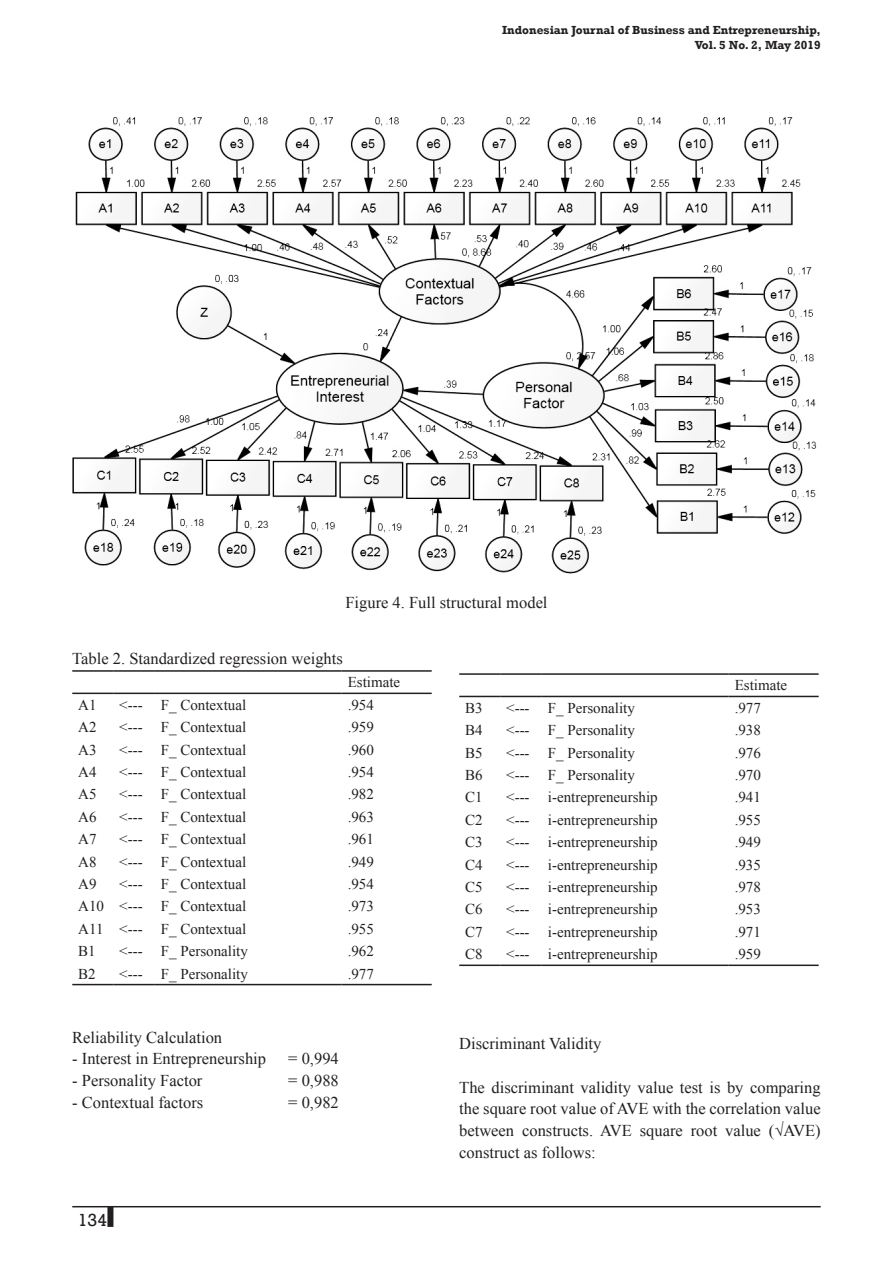
<style>
.page{position:relative;width:893px;height:1263px;background:#fff}
.page>*{position:absolute;margin:0;border:0;box-sizing:border-box;transform-origin:0 0}
.t1{font:18px "Rockwell";color:#231f20}
.t2{font:16.5px/21.8px "Times New Roman";color:#231f20;text-align:justify}
.t3{font:15px "Times New Roman";color:#231f20}
.t4{font:700 12px/15px "Rockwell";color:#231f20;text-align:right}
</style>
<div class="page">
<hr style="left:72px;top:1206px;width:749px;height:1px;background:#231f20">
<div style="left:107px;top:1207px;width:6px;height:20px;background:#231f20"></div>
<img style="left:72px;top:117px;width:745px;height:457px">
<hr style="left:72px;top:670px;width:41px;height:2px;background:#231f20">
<hr style="left:113px;top:670px;width:42px;height:2px;background:#231f20">
<hr style="left:155px;top:670px;width:187px;height:2px;background:#231f20">
<hr style="left:342px;top:670px;width:90px;height:2px;background:#231f20">
<hr style="left:72px;top:693px;width:41px;height:1px;background:#231f20">
<hr style="left:113px;top:693px;width:42px;height:1px;background:#231f20">
<hr style="left:155px;top:693px;width:187px;height:1px;background:#231f20">
<hr style="left:342px;top:693px;width:90px;height:1px;background:#231f20">
<hr style="left:72px;top:984px;width:41px;height:1px;background:#231f20">
<hr style="left:113px;top:984px;width:42px;height:1px;background:#231f20">
<hr style="left:155px;top:984px;width:187px;height:1px;background:#231f20">
<hr style="left:342px;top:984px;width:90px;height:1px;background:#231f20">
<hr style="left:459px;top:673px;width:41px;height:2px;background:#231f20">
<hr style="left:500px;top:673px;width:42px;height:2px;background:#231f20">
<hr style="left:542px;top:673px;width:187px;height:2px;background:#231f20">
<hr style="left:729px;top:673px;width:90px;height:2px;background:#231f20">
<hr style="left:459px;top:696px;width:41px;height:1px;background:#231f20">
<hr style="left:500px;top:696px;width:42px;height:1px;background:#231f20">
<hr style="left:542px;top:696px;width:187px;height:1px;background:#231f20">
<hr style="left:729px;top:696px;width:90px;height:1px;background:#231f20">
<hr style="left:459px;top:964px;width:41px;height:2px;background:#231f20">
<hr style="left:500px;top:964px;width:42px;height:2px;background:#231f20">
<hr style="left:542px;top:964px;width:187px;height:2px;background:#231f20">
<hr style="left:729px;top:964px;width:90px;height:2px;background:#231f20">
<p class="t4" style="left:502px;top:23px;width:320px">Indonesian Journal of Business and Entrepreneurship,<br>Vol. 5 No. 2, May 2019</p>
<p class="t2" style="left:345px;top:591px;width:204px">Figure 4. Full structural model</p>
<p class="t2" style="left:72px;top:647px;width:272px">Table 2. Standardized regression weights</p>
<p class="t3" style="left:348px;top:672px;width:54px">Estimate</p>
<p class="t3" style="left:78px;top:695px;width:20px">A1</p>
<p class="t3" style="left:119px;top:695px;width:129px">&lt;--- F_ Contextual</p>
<p class="t3" style="left:348px;top:695px;width:28px">.954</p>
<p class="t3" style="left:78px;top:717px;width:20px">A2</p>
<p class="t3" style="left:119px;top:717px;width:129px">&lt;--- F_ Contextual</p>
<p class="t3" style="left:348px;top:717px;width:28px">.959</p>
<p class="t3" style="left:78px;top:739px;width:20px">A3</p>
<p class="t3" style="left:119px;top:739px;width:129px">&lt;--- F_ Contextual</p>
<p class="t3" style="left:348px;top:739px;width:28px">.960</p>
<p class="t3" style="left:78px;top:762px;width:20px">A4</p>
<p class="t3" style="left:119px;top:762px;width:129px">&lt;--- F_ Contextual</p>
<p class="t3" style="left:348px;top:762px;width:28px">.954</p>
<p class="t3" style="left:78px;top:784px;width:20px">A5</p>
<p class="t3" style="left:119px;top:784px;width:129px">&lt;--- F_ Contextual</p>
<p class="t3" style="left:348px;top:784px;width:28px">.982</p>
<p class="t3" style="left:78px;top:807px;width:20px">A6</p>
<p class="t3" style="left:119px;top:807px;width:129px">&lt;--- F_ Contextual</p>
<p class="t3" style="left:348px;top:807px;width:28px">.963</p>
<p class="t3" style="left:78px;top:829px;width:20px">A7</p>
<p class="t3" style="left:119px;top:829px;width:129px">&lt;--- F_ Contextual</p>
<p class="t3" style="left:348px;top:829px;width:28px">.961</p>
<p class="t3" style="left:78px;top:851px;width:20px">A8</p>
<p class="t3" style="left:119px;top:851px;width:129px">&lt;--- F_ Contextual</p>
<p class="t3" style="left:348px;top:851px;width:28px">.949</p>
<p class="t3" style="left:78px;top:874px;width:20px">A9</p>
<p class="t3" style="left:119px;top:874px;width:129px">&lt;--- F_ Contextual</p>
<p class="t3" style="left:348px;top:874px;width:28px">.954</p>
<p class="t3" style="left:78px;top:896px;width:170px">A10 &lt;--- F_ Contextual</p>
<p class="t3" style="left:348px;top:896px;width:28px">.973</p>
<p class="t3" style="left:78px;top:919px;width:170px">A11 &lt;--- F_ Contextual</p>
<p class="t3" style="left:348px;top:919px;width:28px">.955</p>
<p class="t3" style="left:78px;top:941px;width:19px">B1</p>
<p class="t3" style="left:119px;top:941px;width:130px">&lt;--- F_ Personality</p>
<p class="t3" style="left:348px;top:941px;width:28px">.962</p>
<p class="t3" style="left:78px;top:963px;width:19px">B2</p>
<p class="t3" style="left:119px;top:963px;width:130px">&lt;--- F_ Personality</p>
<p class="t3" style="left:348px;top:963px;width:28px">.977</p>
<p class="t2" style="left:72px;top:1026px;width:151px">Reliability Calculation</p>
<p class="t2" style="left:72px;top:1048px;width:195px">- Interest in Entrepreneurship</p>
<p class="t2" style="left:288px;top:1048px;width:52px">= 0,994</p>
<p class="t2" style="left:72px;top:1069px;width:132px">- Personality Factor</p>
<p class="t2" style="left:288px;top:1069px;width:52px">= 0,988</p>
<p class="t2" style="left:72px;top:1091px;width:133px">- Contextual factors</p>
<p class="t2" style="left:288px;top:1091px;width:52px">= 0,982</p>
<p class="t1" style="left:78px;top:1209px;width:31px">134</p>
<p class="t3" style="left:735px;top:675px;width:54px">Estimate</p>
<p class="t3" style="left:465px;top:698px;width:19px">B3</p>
<p class="t3" style="left:506px;top:698px;width:130px">&lt;--- F_ Personality</p>
<p class="t3" style="left:735px;top:698px;width:28px">.977</p>
<p class="t3" style="left:465px;top:720px;width:19px">B4</p>
<p class="t3" style="left:506px;top:720px;width:130px">&lt;--- F_ Personality</p>
<p class="t3" style="left:735px;top:720px;width:28px">.938</p>
<p class="t3" style="left:465px;top:742px;width:19px">B5</p>
<p class="t3" style="left:506px;top:742px;width:130px">&lt;--- F_ Personality</p>
<p class="t3" style="left:735px;top:742px;width:28px">.976</p>
<p class="t3" style="left:465px;top:765px;width:19px">B6</p>
<p class="t3" style="left:506px;top:765px;width:130px">&lt;--- F_ Personality</p>
<p class="t3" style="left:735px;top:765px;width:28px">.970</p>
<p class="t3" style="left:465px;top:787px;width:19px">C1</p>
<p class="t3" style="left:506px;top:787px;width:153px">&lt;--- i-entrepreneurship</p>
<p class="t3" style="left:735px;top:787px;width:28px">.941</p>
<p class="t3" style="left:465px;top:810px;width:19px">C2</p>
<p class="t3" style="left:506px;top:810px;width:153px">&lt;--- i-entrepreneurship</p>
<p class="t3" style="left:735px;top:810px;width:28px">.955</p>
<p class="t3" style="left:465px;top:832px;width:19px">C3</p>
<p class="t3" style="left:506px;top:832px;width:153px">&lt;--- i-entrepreneurship</p>
<p class="t3" style="left:735px;top:832px;width:28px">.949</p>
<p class="t3" style="left:465px;top:854px;width:19px">C4</p>
<p class="t3" style="left:506px;top:854px;width:153px">&lt;--- i-entrepreneurship</p>
<p class="t3" style="left:735px;top:854px;width:28px">.935</p>
<p class="t3" style="left:465px;top:877px;width:19px">C5</p>
<p class="t3" style="left:506px;top:877px;width:153px">&lt;--- i-entrepreneurship</p>
<p class="t3" style="left:735px;top:877px;width:28px">.978</p>
<p class="t3" style="left:465px;top:899px;width:19px">C6</p>
<p class="t3" style="left:506px;top:899px;width:153px">&lt;--- i-entrepreneurship</p>
<p class="t3" style="left:735px;top:899px;width:28px">.953</p>
<p class="t3" style="left:465px;top:922px;width:19px">C7</p>
<p class="t3" style="left:506px;top:922px;width:153px">&lt;--- i-entrepreneurship</p>
<p class="t3" style="left:735px;top:922px;width:28px">.971</p>
<p class="t3" style="left:465px;top:944px;width:19px">C8</p>
<p class="t3" style="left:506px;top:944px;width:153px">&lt;--- i-entrepreneurship</p>
<p class="t3" style="left:735px;top:944px;width:28px">.959</p>
<p class="t2" style="left:459px;top:1032px;width:144px">Discriminant Validity</p>
<p class="t2" style="left:459px;top:1076px;width:363px">The discriminant validity value test is by comparing the square root value of AVE with the correlation value between constructs. AVE square root value (√AVE) construct as follows:</p>
</div>
